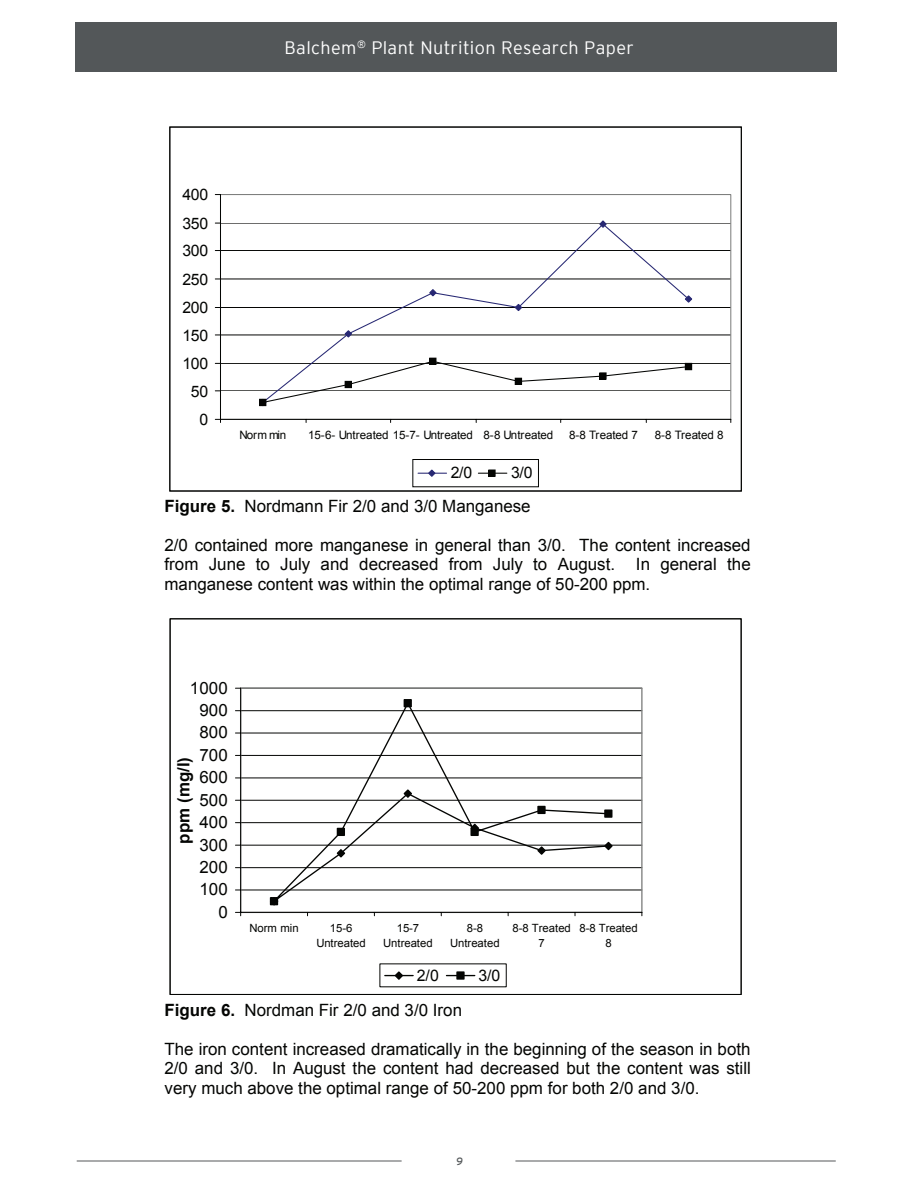
<style>
.page{position:relative;width:918px;height:1188px;background:#fff}
.page>*{position:absolute;margin:0;border:0;box-sizing:border-box;transform-origin:0 0}
.t1{font:300 18px "Interstate";letter-spacing:.02em;color:#fff}
.t2{font:16.95px/19.5px "Arial";color:#040503;text-align:justify}
.t3{font:700 16.95px "Arial";color:#040503}
.t4{font:15.9px "Arial";letter-spacing:-.025em;color:#040503}
.t5{font:11.55px "Arial";letter-spacing:-.005em;color:#040503}
.t6{font:11.25px/14.2px "Arial";color:#040503;text-align:center}
.t7{font:italic 10.5px "Interstate";color:#535759}
.s1{font-weight:700}
</style>
<div class="page">
<hr style="left:221px;top:391px;width:510px;height:1px;background:#040503">
<hr style="left:221px;top:363px;width:510px;height:1px;background:#040503">
<hr style="left:221px;top:335px;width:510px;height:1px;background:#040503">
<hr style="left:221px;top:308px;width:510px;height:1px;background:#040503">
<hr style="left:221px;top:279px;width:510px;height:1px;background:#040503">
<hr style="left:221px;top:251px;width:510px;height:1px;background:#040503">
<hr style="left:221px;top:223px;width:510px;height:1px;background:#040503">
<hr style="left:220px;top:195px;width:1px;height:224px;background:#040503">
<hr style="left:221px;top:419px;width:510px;height:1px;background:#040503">
<svg style="left:261px;top:223px;width:429px;height:135px"></svg>
<svg style="left:344px;top:329px;width:9px;height:10px"></svg>
<svg style="left:428px;top:288px;width:10px;height:9px"></svg>
<svg style="left:514px;top:303px;width:9px;height:9px"></svg>
<svg style="left:598px;top:220px;width:10px;height:9px"></svg>
<svg style="left:684px;top:294px;width:9px;height:10px"></svg>
<svg style="left:258px;top:358px;width:432px;height:49px"></svg>
<div style="left:599px;top:372px;width:8px;height:8px;border:1px solid #040503"></div>
<div style="left:685px;top:363px;width:7px;height:7px;background:#040503"></div>
<div style="left:413px;top:459px;width:126px;height:28px;border:1px solid #040503"></div>
<svg style="left:418px;top:469px;width:29px;height:8px"></svg>
<svg style="left:478px;top:472px;width:29px;height:3px"></svg>
<div style="left:488px;top:470px;width:8px;height:7px;border:1px solid #040503"></div>
<hr style="left:241px;top:890px;width:401px;height:1px;background:#040503">
<hr style="left:241px;top:867px;width:401px;height:1px;background:#040503">
<hr style="left:241px;top:845px;width:401px;height:1px;background:#040503">
<hr style="left:241px;top:822px;width:401px;height:1px;background:#040503">
<hr style="left:241px;top:800px;width:401px;height:1px;background:#040503">
<hr style="left:241px;top:778px;width:401px;height:1px;background:#040503">
<hr style="left:241px;top:755px;width:401px;height:1px;background:#040503">
<hr style="left:241px;top:733px;width:401px;height:1px;background:#040503">
<hr style="left:241px;top:710px;width:401px;height:1px;background:#040503">
<div style="left:240px;top:688px;width:403px;height:225px;border:1px solid #808180"></div>
<hr style="left:240px;top:688px;width:1px;height:224px;background:#040503">
<hr style="left:241px;top:912px;width:401px;height:1px;background:#040503">
<svg style="left:272px;top:700px;width:338px;height:198px"></svg>
<svg style="left:269px;top:896px;width:11px;height:10px"></svg>
<svg style="left:336px;top:848px;width:10px;height:11px"></svg>
<svg style="left:402px;top:788px;width:11px;height:11px"></svg>
<svg style="left:469px;top:822px;width:11px;height:11px"></svg>
<svg style="left:536px;top:845px;width:11px;height:11px"></svg>
<svg style="left:603px;top:841px;width:11px;height:10px"></svg>
<div style="left:271px;top:898px;width:6px;height:7px;background:#040503"></div>
<div style="left:270px;top:897px;width:8px;height:8px;border:1px solid #040503"></div>
<div style="left:337px;top:828px;width:7px;height:7px;background:#040503"></div>
<div style="left:337px;top:828px;width:8px;height:8px;border:1px solid #040503"></div>
<div style="left:404px;top:700px;width:7px;height:7px;background:#040503"></div>
<div style="left:404px;top:699px;width:8px;height:8px;border:1px solid #040503"></div>
<div style="left:471px;top:828px;width:7px;height:7px;background:#040503"></div>
<div style="left:470px;top:828px;width:9px;height:8px;border:1px solid #040503"></div>
<div style="left:538px;top:806px;width:7px;height:7px;background:#040503"></div>
<div style="left:537px;top:806px;width:9px;height:8px;border:1px solid #040503"></div>
<div style="left:605px;top:810px;width:7px;height:7px;background:#040503"></div>
<div style="left:604px;top:809px;width:8px;height:9px;border:1px solid #040503"></div>
<svg style="left:385px;top:971px;width:28px;height:9px"></svg>
<svg style="left:446px;top:975px;width:29px;height:1px"></svg>
<div style="left:457px;top:972px;width:7px;height:7px;background:#040503"></div>
<div style="left:456px;top:971px;width:9px;height:9px;border:1px solid #040503"></div>
<div style="left:75px;top:22px;width:762px;height:50px;background:#535759"></div>
<hr style="left:515px;top:1161px;width:321px;height:1px;background:#555759">
<hr style="left:77px;top:1161px;width:325px;height:1px;background:#555759">
<p class="t4" style="left:183px;top:184px;width:27px">400</p>
<p class="t4" style="left:183px;top:213px;width:27px">350</p>
<p class="t4" style="left:183px;top:240px;width:27px">300</p>
<p class="t4" style="left:183px;top:269px;width:27px">250</p>
<p class="t4" style="left:183px;top:297px;width:27px">200</p>
<p class="t4" style="left:183px;top:325px;width:27px">150</p>
<p class="t4" style="left:183px;top:353px;width:27px">100</p>
<p class="t4" style="left:191px;top:381px;width:19px">50</p>
<p class="t4" style="left:199px;top:409px;width:10px">0</p>
<p class="t1" style="left:284px;top:38px;width:351px">Balchem<sup>®</sup> Plant Nutrition Research Paper</p>
<p class="t5" style="left:240px;top:428px;width:48px">Norm min</p>
<p class="t5" style="left:308px;top:428px;width:247px">15-6- Untreated 15-7- Untreated 8-8 Untreated</p>
<p class="t5" style="left:569px;top:428px;width:70px">8-8 Treated 7</p>
<p class="t5" style="left:655px;top:428px;width:70px">8-8 Treated 8</p>
<p class="t4" style="left:451px;top:462px;width:23px">2/0</p>
<p class="t4" style="left:511px;top:462px;width:23px">3/0</p>
<p class="t2" style="left:165px;top:497px;width:368px"><span class="s1">Figure 5.</span> Nordmann Fir 2/0 and 3/0 Manganese</p>
<p class="t2" style="left:165px;top:536px;width:588px">2/0 contained more manganese in general than 3/0. The content increased from June to July and decreased from July to August. In general the manganese content was within the optimal range of 50-200 ppm.</p>
<p class="t2" style="left:190px;top:678px;width:39px">1000</p>
<p class="t2" style="left:199px;top:701px;width:30px">900</p>
<p class="t2" style="left:199px;top:723px;width:30px">800</p>
<p class="t2" style="left:199px;top:745px;width:30px">700</p>
<p class="t3" style="left:172px;top:844px;width:88px;rotate:-90deg">ppm (mg/l)</p>
<p class="t2" style="left:199px;top:768px;width:30px">600</p>
<p class="t2" style="left:199px;top:790px;width:30px">500</p>
<p class="t2" style="left:199px;top:813px;width:30px">400</p>
<p class="t2" style="left:199px;top:835px;width:30px">300</p>
<p class="t2" style="left:199px;top:858px;width:30px">200</p>
<p class="t2" style="left:199px;top:880px;width:30px">100</p>
<p class="t2" style="left:218px;top:902px;width:11px">0</p>
<p class="t6" style="left:249px;top:921px;width:51px">Norm min</p>
<p class="t6" style="left:316px;top:921px;width:51px">15-6<br>Untreated</p>
<p class="t6" style="left:383px;top:921px;width:51px">15-7<br>Untreated</p>
<p class="t6" style="left:450px;top:921px;width:51px">8-8<br>Untreated</p>
<p class="t6" style="left:513px;top:921px;width:60px">8-8 Treated<br>7</p>
<p class="t6" style="left:580px;top:921px;width:60px">8-8 Treated<br>8</p>
<p class="t4" style="left:417px;top:965px;width:24px">2/0</p>
<p class="t4" style="left:478px;top:965px;width:24px">3/0</p>
<p class="t2" style="left:165px;top:1000px;width:299px"><span class="s1">Figure 6.</span> Nordman Fir 2/0 and 3/0 Iron</p>
<p class="t2" style="left:165px;top:1039px;width:588px">The iron content increased dramatically in the beginning of the season in both 2/0 and 3/0. In August the content had decreased but the content was still very much above the optimal range of 50-200 ppm for both 2/0 and 3/0.</p>
<p class="t7" style="left:456px;top:1155px;width:8px">9</p>
</div>
